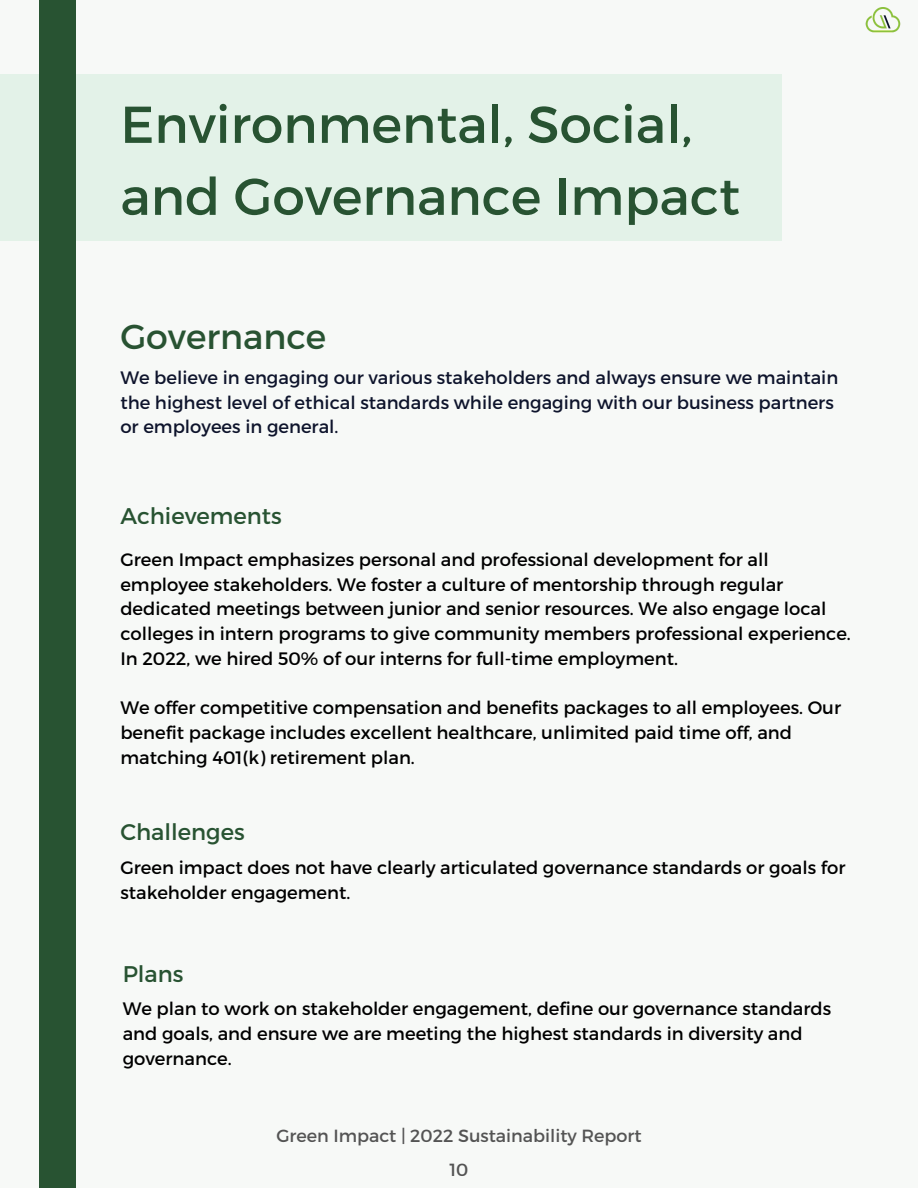
<style>
.page{position:relative;width:918px;height:1188px;background:#f7f9f7}
.page>*{position:absolute;margin:0;border:0;box-sizing:border-box;transform-origin:0 0}
.t1{font:51.75px/72px "Montserrat";color:#285332}
.t2{font:34.65px "Montserrat";color:#285332}
.t3{font:22.65px "Montserrat";color:#285332}
.t4{font:18px/24.8px "Montserrat";color:#000}
.t5{font:18px/24.8px "Montserrat";color:#0e142c}
.t6{font:17.55px/34.2px "Montserrat";color:#545454;text-align:center}
</style>
<div class="page">
<div style="left:0;top:74px;width:782px;height:166px;background:#e3f2e8"></div>
<div style="left:39px;top:0;width:37px;height:1188px;background:#285332"></div>
<img style="left:865px;top:8px;width:36px;height:25px">
<h1 class="t1" style="left:120px;top:86px;width:621px">Environmental, Social, and Governance Impact</h1>
<h2 class="t2" style="left:120px;top:314px;width:207px">Governance</h2>
<p class="t5" style="left:120px;top:364px;width:719px">We believe in engaging our various stakeholders and always ensure we maintain the highest level of ethical standards while engaging with our business partners or employees in general.</p>
<p class="t3" style="left:120px;top:501px;width:163px">Achievements</p>
<p class="t4" style="left:120px;top:546px;width:732px">Green Impact emphasizes personal and professional development for all employee stakeholders. We foster a culture of mentorship through regular dedicated meetings between junior and senior resources. We also engage local colleges in intern programs to give community members professional experience.<br>In 2022, we hired 50% of our interns for full-time employment.</p>
<p class="t4" style="left:120px;top:695px;width:722px">We offer competitive compensation and benefits packages to all employees. Our benefit package includes excellent healthcare, unlimited paid time off, and matching 401(k) retirement plan.</p>
<p class="t3" style="left:120px;top:818px;width:126px">Challenges</p>
<p class="t4" style="left:120px;top:854px;width:727px">Green impact does not have clearly articulated governance standards or goals for stakeholder engagement.</p>
<p class="t3" style="left:123px;top:959px;width:62px">Plans</p>
<p class="t4" style="left:123px;top:995px;width:710px">We plan to work on stakeholder engagement, define our governance standards and goals, and ensure we are meeting the highest standards in diversity and governance.</p>
<p class="t6" style="left:276px;top:1117px;width:367px">Green Impact | 2022 Sustainability Report<br>10</p>
</div>
